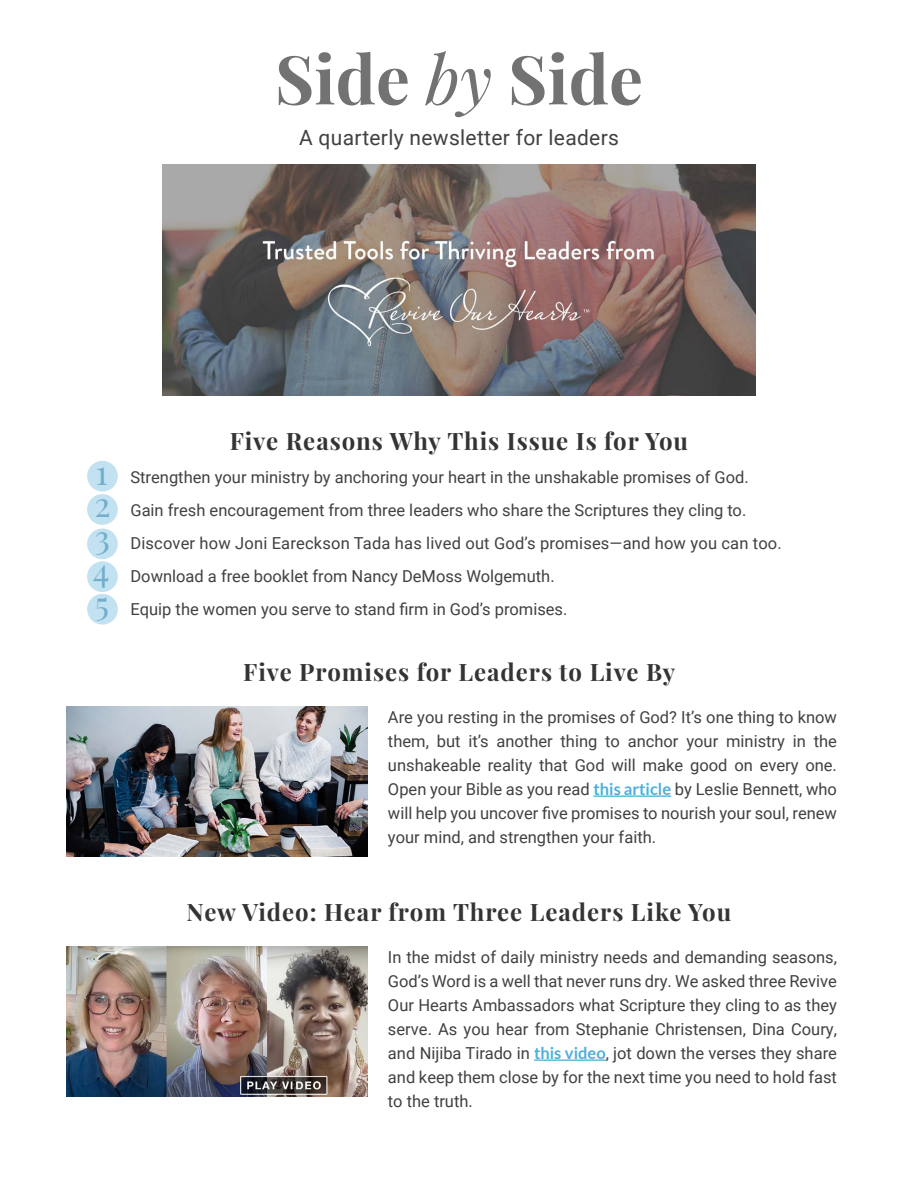
<style>
.page{position:relative;width:918px;height:1188px;background:#fff}
.page>*{position:absolute;margin:0;border:0;box-sizing:border-box;transform-origin:0 0}
.t1{font:700 67.5px "Playfair Display";color:#727272}
.t2{font:33.75px/32.8px "Playfair Display";color:#72aecb;text-align:justify}
.t3{font:700 24px "Playfair Display";letter-spacing:.04em;color:#343433}
.t4{font:21px "Roboto";letter-spacing:.015em;color:#414042}
.t5{font:16.5px/24px "Roboto";color:#414042;text-align:justify}
.s1{font-weight:400;font-style:italic}
.s2{font-family:"Lato";font-weight:700;color:#50afdb}
</style>
<div class="page">
<hr style="left:593px;top:795px;width:78px;height:2px;background:#50afdb">
<img style="left:162px;top:165px;width:594px;height:230px">
<img style="left:67px;top:707px;width:301px;height:150px">
<div style="left:87px;top:461px;width:31px;height:31px;background:#c3e2f1;border-radius:50%"></div>
<div style="left:87px;top:494px;width:31px;height:31px;background:#c3e2f1;border-radius:50%"></div>
<div style="left:87px;top:528px;width:31px;height:31px;background:#c3e2f1;border-radius:50%"></div>
<div style="left:87px;top:561px;width:31px;height:31px;background:#c3e2f1;border-radius:50%"></div>
<div style="left:87px;top:594px;width:31px;height:31px;background:#c3e2f1;border-radius:50%"></div>
<hr style="left:534px;top:1059px;width:72px;height:2px;background:#50afdb">
<img style="left:67px;top:947px;width:301px;height:150px">
<h1 class="t1" style="left:275px;top:37px;width:370px">Side <span class="s1">by</span> Side</h1>
<p class="t4" style="left:299px;top:122px;width:322px">A quarterly newsletter for leaders</p>
<h2 class="t2" style="left:93px;top:455px;width:19px">1<br>2<br>3<br>4<br>5</h2>
<h3 class="t3" style="left:230px;top:426px;width:460px">Five Reasons Why This Issue Is for You</h3>
<p class="t5" style="left:130px;top:460px;width:653px;line-height:33px;text-align:left">Strengthen your ministry by anchoring your heart in the unshakable promises of God.<br>Gain fresh encouragement from three leaders who share the Scriptures they cling to.<br>Discover how Joni Eareckson Tada has lived out God’s promises—and how you can too.<br>Download a free booklet from Nancy DeMoss Wolgemuth.<br>Equip the women you serve to stand firm in God’s promises.</p>
<h3 class="t3" style="left:243px;top:657px;width:433px">Five Promises for Leaders to Live By</h3>
<p class="t5" style="left:388px;top:705px;width:451px">Are you resting in the promises of God? It’s one thing to know them, but it’s another thing to anchor your ministry in the unshakeable reality that God will make good on every one.<br>Open your Bible as you read <span class="s2">this article</span> by Leslie Bennett, who will help you uncover five promises to nourish your soul, renew your mind, and strengthen your faith.</p>
<h3 class="t3" style="left:187px;top:897px;width:546px">New Video: Hear from Three Leaders Like You</h3>
<p class="t5" style="left:388px;top:945px;width:451px">In the midst of daily ministry needs and demanding seasons, God’s Word is a well that never runs dry. We asked three Revive Our Hearts Ambassadors what Scripture they cling to as they serve. As you hear from Stephanie Christensen, Dina Coury, and Nijiba Tirado in <span class="s2">this video</span>, jot down the verses they share and keep them close by for the next time you need to hold fast to the truth.</p>
</div>
